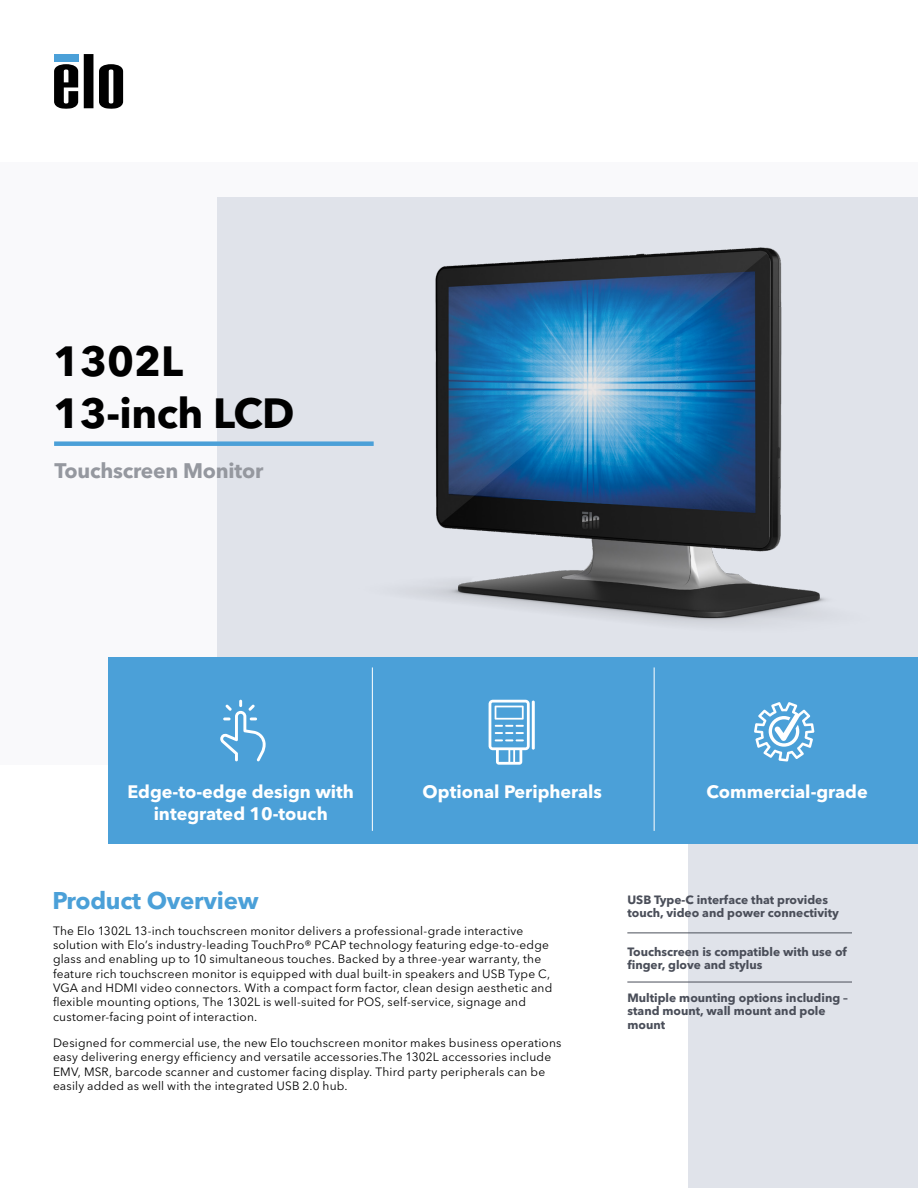
<style>
.page{position:relative;width:918px;height:1188px;background:#fff}
.page>*{position:absolute;margin:0;border:0;box-sizing:border-box;transform-origin:0 0}
.t1{font:700 41.85px/52.3px "Avenir Next LT Pro";letter-spacing:-.01em;color:#000}
.t2{font:700 24px "Avenir Next LT Pro";letter-spacing:-.01em;color:#4ba0d8}
.t3{font:700 20.85px "Avenir Next LT Pro";letter-spacing:-.01em;color:#95989f}
.t4{font:700 18px/21.5px "Avenir Next LT Pro";color:#fff;text-align:center}
.t5{font:12px/14.4px "Avenir Next LT Pro";letter-spacing:.015em;color:#000}
.t6{font:700 12px/13.5px "Avenir Next LT Pro";color:#4a4e59}
</style>
<div class="page">
<div style="left:0;top:162px;width:918px;height:603px;background:#f9f9fb"></div>
<div style="left:217px;top:197px;width:701px;height:469px;background:#e0e3ea"></div>
<svg style="left:84px;top:54px;width:9px;height:54px"></svg>
<svg style="left:54px;top:64px;width:24px;height:45px"></svg>
<svg style="left:99px;top:64px;width:24px;height:45px"></svg>
<div style="left:54px;top:54px;width:24px;height:7px;background:#4ba0d8"></div>
<div style="left:688px;top:842px;width:230px;height:346px;background:#e0e3ea"></div>
<div style="left:108px;top:657px;width:810px;height:186px;background:#4ba0d8"></div>
<svg style="left:220px;top:700px;width:46px;height:61px"></svg>
<svg style="left:754px;top:702px;width:60px;height:60px"></svg>
<svg style="left:489px;top:700px;width:41px;height:65px"></svg>
<hr style="left:532px;top:701px;width:3px;height:49px;background:#fff">
<div style="left:54px;top:441px;width:320px;height:5px;background:#4ba0d8"></div>
<hr style="left:372px;top:667px;width:1px;height:164px;background:#fff">
<hr style="left:654px;top:667px;width:1px;height:164px;background:#fff">
<hr style="left:627px;top:933px;width:225px;height:1px;background:#4a4e59">
<hr style="left:627px;top:982px;width:225px;height:1px;background:#4a4e59">
<img style="left:334px;top:247px;width:492px;height:378px">
<h1 class="t1" style="left:53px;top:335px;width:243px">1302L<br>13-inch LCD</h1>
<h3 class="t3" style="left:55px;top:458px;width:210px">Touchscreen Monitor</h3>
<h3 class="t4" style="left:127px;top:781px;width:228px">Edge-to-edge design with integrated 10-touch</h3>
<h3 class="t4" style="left:423px;top:781px;width:181px">Optional Peripherals</h3>
<h3 class="t4" style="left:707px;top:781px;width:163px">Commercial-grade</h3>
<h2 class="t2" style="left:52px;top:886px;width:208px">Product Overview</h2>
<p class="t6" style="left:627px;top:893px;width:213px">USB Type-C interface that provides touch, video and power connectivity</p>
<p class="t6" style="left:627px;top:945px;width:221px">Touchscreen is compatible with use of finger, glove and stylus</p>
<p class="t6" style="left:627px;top:991px;width:222px">Multiple mounting options including – stand mount, wall mount and pole mount</p>
<p class="t5" style="left:53px;top:923px;width:501px">The Elo 1302L 13-inch touchscreen monitor delivers a professional-grade interactive solution with Elo’s industry-leading TouchPro® PCAP technology featuring edge-to-edge glass and enabling up to 10 simultaneous touches. Backed by a three-year warranty, the feature rich touchscreen monitor is equipped with dual built-in speakers and USB Type C, VGA and HDMI video connectors. With a compact form factor, clean design aesthetic and flexible mounting options, The 1302L is well-suited for POS, self-service, signage and customer-facing point of interaction.</p>
<p class="t5" style="left:53px;top:1036px;width:510px">Designed for commercial use, the new Elo touchscreen monitor makes business operations easy delivering energy efficiency and versatile accessories.The 1302L accessories include EMV, MSR, barcode scanner and customer facing display. Third party peripherals can be easily added as well with the integrated USB 2.0 hub.</p>
</div>
